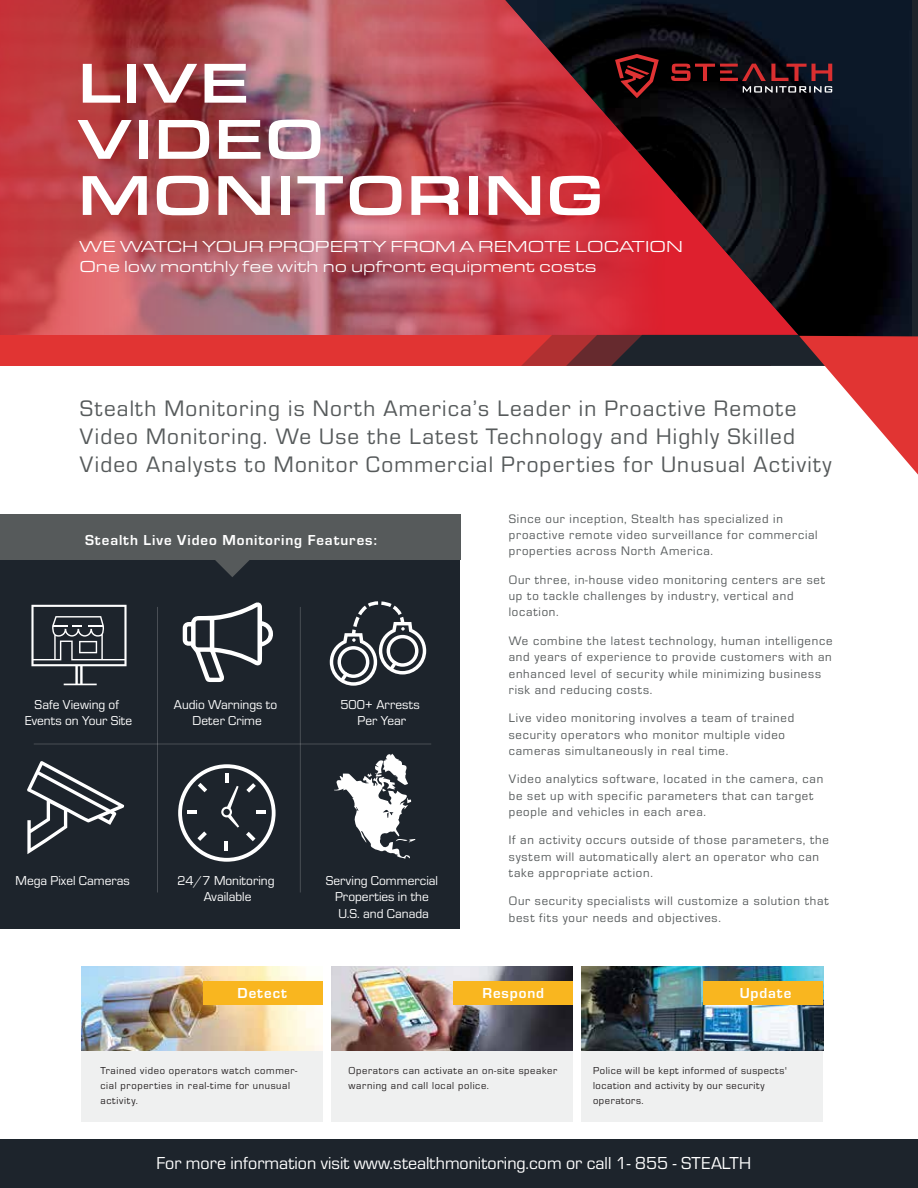
<style>
.page{position:relative;width:918px;height:1188px;background:#fff}
.page>*{position:absolute;margin:0;border:0;box-sizing:border-box;transform-origin:0 0}
.t1{font:500 58.2px/56.1px "Eurostile Ext";letter-spacing:.01em;color:#fff}
.t2{font:23.25px/27.9px "Eurostile";letter-spacing:.05em;color:#565a5b}
.t3{font:18px "Eurostile";color:#fff}
.t4{font:16.5px/19.8px "Eurostile Ext";color:#fff}
.t5{font:700 15px "Eurostile";letter-spacing:.06em;color:#fff}
.t6{font:13.35px/16px "Eurostile";color:#fff;text-align:center}
.t7{font:12.75px/16.4px "Eurostile";letter-spacing:.06em;color:#565a5b}
.t8{font:10.5px/15px "Eurostile";letter-spacing:.06em;color:#231f20}
</style>
<div class="page">
<img style="left:0;top:0;width:505px;height:335px">
<div style="left:0;top:335px;width:770px;height:31px;background:#e13433"></div>
<div style="left:0;top:518px;width:460px;height:411px;background:#1d242c"></div>
<hr style="left:34px;top:744px;width:397px;height:1px;background:#fff">
<hr style="left:157px;top:607px;width:1px;height:285px;background:#fff">
<hr style="left:300px;top:607px;width:1px;height:285px;background:#fff">
<div style="left:81px;top:966px;width:242px;height:155px;background:#eff0f0"></div>
<div style="left:331px;top:966px;width:242px;height:155px;background:#eff0f0"></div>
<div style="left:581px;top:966px;width:242px;height:155px;background:#eff0f0"></div>
<img style="left:81px;top:966px;width:242px;height:85px">
<img style="left:332px;top:966px;width:241px;height:85px">
<img style="left:582px;top:966px;width:241px;height:85px">
<div style="left:0;top:1139px;width:918px;height:49px;background:#1d242c"></div>
<svg style="left:31px;top:605px;width:96px;height:80px"></svg>
<svg style="left:183px;top:602px;width:90px;height:80px"></svg>
<svg style="left:330px;top:601px;width:96px;height:85px"></svg>
<svg style="left:27px;top:761px;width:97px;height:93px"></svg>
<svg style="left:178px;top:764px;width:98px;height:98px"></svg>
<svg style="left:334px;top:753px;width:81px;height:106px"></svg>
<div style="left:203px;top:981px;width:120px;height:24px;background:#f9b61f"></div>
<div style="left:453px;top:981px;width:120px;height:24px;background:#f9b61f"></div>
<div style="left:703px;top:981px;width:120px;height:24px;background:#f9b61f"></div>
<img style="left:505px;top:0;width:407px;height:335px">
<svg style="left:521px;top:335px;width:397px;height:140px"></svg>
<svg style="left:671px;top:64px;width:161px;height:29px"></svg>
<svg style="left:615px;top:54px;width:44px;height:44px"></svg>
<div style="left:0;top:514px;width:460px;height:46px;background:#565a5b"></div>
<svg style="left:215px;top:560px;width:34px;height:17px"></svg>
<h1 class="t1" style="left:78px;top:51px;width:528px">LIVE<br>VIDEO<br>MONITORING</h1>
<p class="t4" style="left:79px;top:236px;width:605px">WE WATCH YOUR PROPERTY FROM A REMOTE LOCATION<br>One low monthly fee with no upfront equipment costs</p>
<h2 class="t2" style="left:80px;top:394px;width:753px">Stealth Monitoring is North America’s Leader in Proactive Remote<br>Video Monitoring. We Use the Latest Technology and Highly Skilled<br>Video Analysts to Monitor Commercial Properties for Unusual Activity</h2>
<p class="t5" style="left:85px;top:529px;width:294px">Stealth Live Video Monitoring Features:</p>
<p class="t6" style="left:25px;top:696px;width:109px">Safe Viewing of<br>Events on Your Site</p>
<p class="t6" style="left:174px;top:696px;width:105px">Audio Warnings to<br>Deter Crime</p>
<p class="t6" style="left:340px;top:696px;width:81px">500+ Arrests<br>Per Year</p>
<p class="t6" style="left:16px;top:872px;width:116px">Mega Pixel Cameras</p>
<p class="t6" style="left:177px;top:872px;width:99px">24/7 Monitoring<br>Available</p>
<p class="t6" style="left:326px;top:872px;width:114px">Serving Commercial<br>Properties in the<br>U.S. and Canada</p>
<p class="t7" style="left:509px;top:510px;width:310px">Since our inception, Stealth has specialized in proactive remote video surveillance for commercial properties across North America.</p>
<p class="t7" style="left:509px;top:571px;width:318px">Our three, in-house video monitoring centers are set up to tackle challenges by industry, vertical and location.</p>
<p class="t7" style="left:509px;top:632px;width:325px">We combine the latest technology, human intelligence and years of experience to provide customers with an enhanced level of security while minimizing business risk and reducing costs.</p>
<p class="t7" style="left:509px;top:709px;width:287px">Live video monitoring involves a team of trained security operators who monitor multiple video cameras simultaneously in real time.</p>
<p class="t7" style="left:509px;top:770px;width:316px">Video analytics software, located in the camera, can be set up with specific parameters that can target people and vehicles in each area.</p>
<p class="t7" style="left:509px;top:831px;width:322px">If an activity occurs outside of those parameters, the system will automatically alert an operator who can take appropriate action.</p>
<p class="t7" style="left:509px;top:892px;width:321px">Our security specialists will customize a solution that best fits your needs and objectives.</p>
<p class="t5" style="left:238px;top:982px;width:51px">Detect</p>
<p class="t5" style="left:483px;top:982px;width:63px">Respond</p>
<p class="t5" style="left:740px;top:982px;width:53px">Update</p>
<p class="t8" style="left:100px;top:1062px;width:198px">Trained video operators watch commer&shy;cial properties in real-time for unusual activity.</p>
<p class="t8" style="left:349px;top:1062px;width:210px">Operators can activate an on-site speaker warning and call local police.</p>
<p class="t8" style="left:593px;top:1062px;width:195px">Police will be kept informed of suspects' location and activity by our security operators.</p>
<h3 class="t3" style="left:156px;top:1151px;width:596px">For more information visit www.stealthmonitoring.com or call 1- 855 - STEALTH</h3>
</div>
